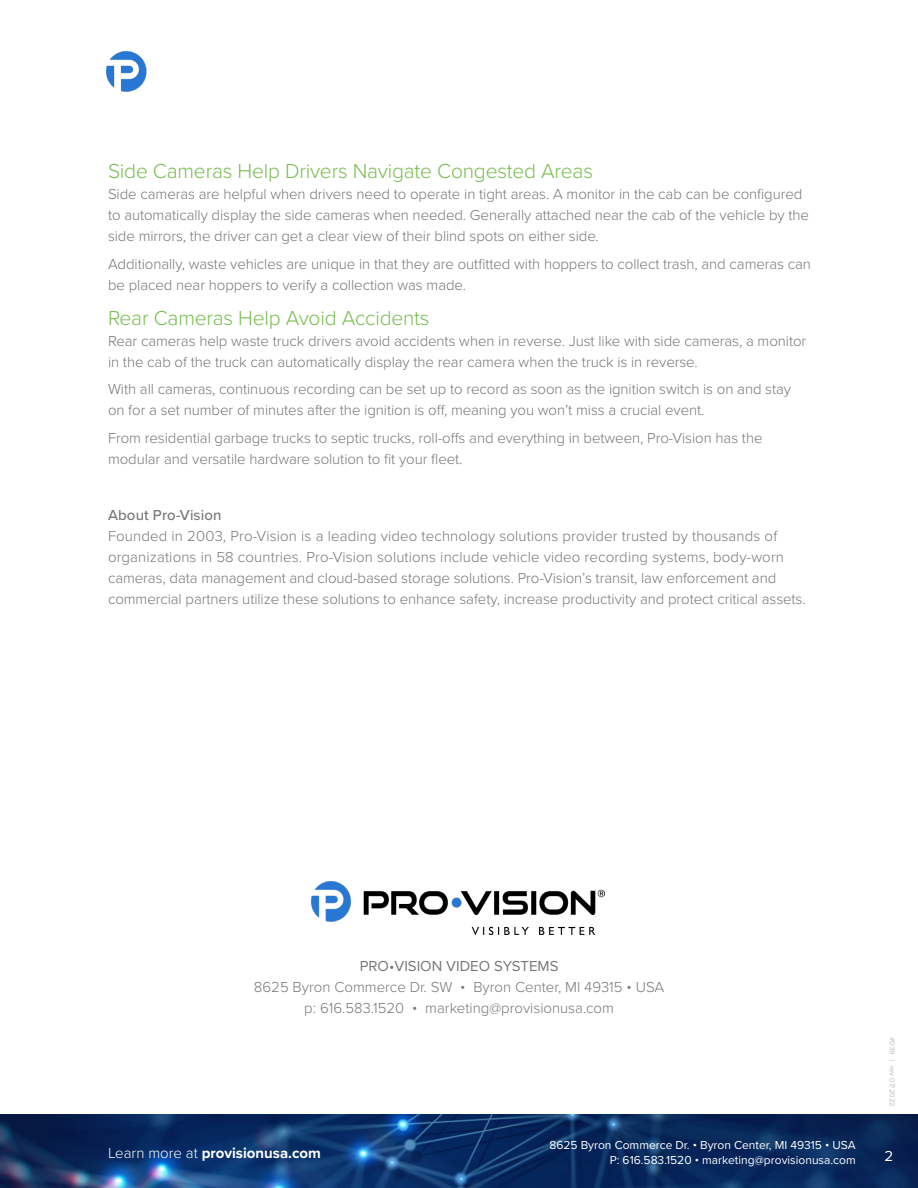
<style>
.page{position:relative;width:918px;height:1188px;background:#fff}
.page>*{position:absolute;margin:0;border:0;box-sizing:border-box;transform-origin:0 0}
.t1{font:300 21px "Proxima Nova";letter-spacing:-.01em;color:#77be4e}
.t2{font:300 15px/21px "Proxima Nova";letter-spacing:-.005em;color:#76777a}
.t3{font:700 15px "Proxima Nova";color:#fff}
.t4{font:15px "Proxima Nova";color:#76777a}
.t5{font:500 15px "Proxima Nova";letter-spacing:.01em;color:#76777a}
.t6{font:15px "Proxima Nova";color:#fff}
.t7{font:12px/15px "Proxima Nova";color:#fff;text-align:right}
.t8{font:7.5px "Proxima Nova";color:#babbbd}
.s1{font-weight:300}
</style>
<div class="page">
<img style="left:0;top:1115px;width:918px;height:73px">
<img style="left:106px;top:52px;width:41px;height:40px">
<img style="left:311px;top:882px;width:294px;height:53px">
<p class="t1" style="left:108px;top:156px;width:486px">Side Cameras Help Drivers Navigate Congested Areas</p>
<p class="t2" style="left:108px;top:183px;width:703px">Side cameras are helpful when drivers need to operate in tight areas. A monitor in the cab can be configured to automatically display the side cameras when needed. Generally attached near the cab of the vehicle by the side mirrors, the driver can get a clear view of their blind spots on either side.</p>
<p class="t2" style="left:108px;top:253px;width:705px">Additionally, waste vehicles are unique in that they are outfitted with hoppers to collect trash, and cameras can be placed near hoppers to verify a collection was made.</p>
<p class="t1" style="left:108px;top:302px;width:323px">Rear Cameras Help Avoid Accidents</p>
<p class="t2" style="left:108px;top:329px;width:700px">Rear cameras help waste truck drivers avoid accidents when in reverse. Just like with side cameras, a monitor in the cab of the truck can automatically display the rear camera when the truck is in reverse.</p>
<p class="t2" style="left:108px;top:378px;width:685px">With all cameras, continuous recording can be set up to record as soon as the ignition switch is on and stay on for a set number of minutes after the ignition is off, meaning you won’t miss a crucial event.</p>
<p class="t2" style="left:108px;top:427px;width:656px">From residential garbage trucks to septic trucks, roll-offs and everything in between, Pro-Vision has the modular and versatile hardware solution to fit your fleet.</p>
<p class="t5" style="left:108px;top:503px;width:115px">About Pro-Vision</p>
<p class="t2" style="left:108px;top:524px;width:699px">Founded in 2003, Pro-Vision is a leading video technology solutions provider trusted by thousands of organizations in 58 countries. Pro-Vision solutions include vehicle video recording systems, body-worn cameras, data management and cloud-based storage solutions. Pro-Vision’s transit, law enforcement and commercial partners utilize these solutions to enhance safety, increase productivity and protect critical assets.</p>
<p class="t4" style="left:360px;top:955px;width:200px">PRO•VISION VIDEO SYSTEMS</p>
<p class="t2" style="left:254px;top:976px;width:412px">8625 Byron Commerce Dr. SW • Byron Center, MI 49315 • USA</p>
<p class="t2" style="left:304px;top:997px;width:311px">p: 616.583.1520 • marketing@provisionusa.com</p>
<p class="t8" style="left:898px;top:1037px;width:71px;rotate:90deg">#039 | rev 07/2022</p>
<p class="t7" style="left:549px;top:1137px;width:308px">8625 Byron Commerce Dr. • Byron Center, MI 49315 • USA<br>P: 616.583.1520 • marketing@provisionusa.com</p>
<p class="t3" style="left:108px;top:1141px;width:214px"><span class="s1">Learn more at</span> provisionusa.com</p>
<p class="t6" style="left:885px;top:1145px;width:10px">2</p>
</div>
